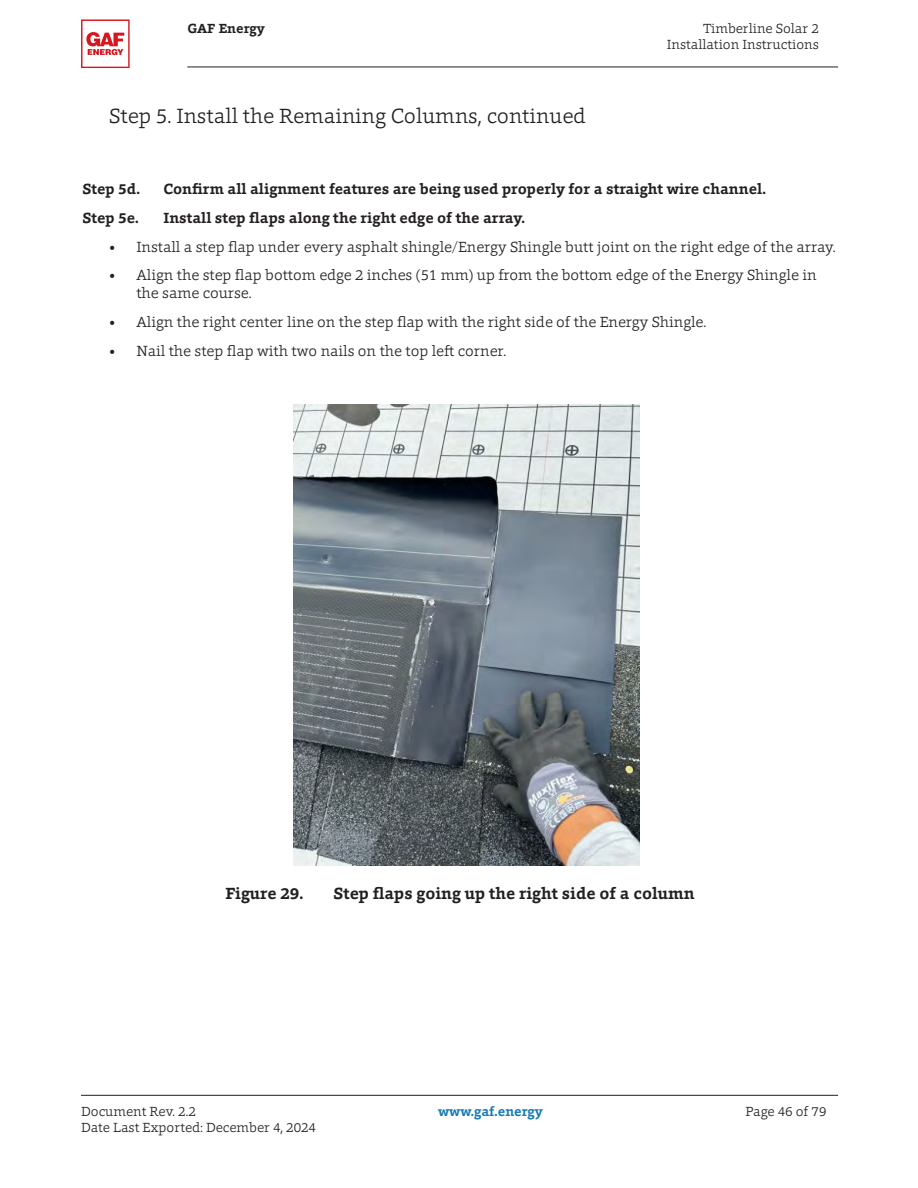
<style>
.page{position:relative;width:918px;height:1188px;background:#fff}
.page>*{position:absolute;margin:0;border:0;box-sizing:border-box;transform-origin:0 0}
.CalloutLarge{font:300 21px "Foro";color:#231f20}
.t1{font:700 16.5px "Foro";color:#231f20}
.t2{font:300 15px/18px "Foro";color:#231f20}
.StepNumberLetter{font:700 15px "Foro";color:#231f20}
.t3{font:300 13.5px/16.2px "Foro";color:#231f20;text-align:right}
.t4{font:700 13.5px "Foro";color:#157bb7}
.t5{font:700 13.5px "Foro";color:#231f20}
.s1{font-weight:800}
</style>
<div class="page">
<hr style="left:187px;top:67px;width:651px;height:1px;background:#231f20">
<svg style="left:81px;top:19px;width:49px;height:49px"></svg>
<hr style="left:81px;top:1095px;width:757px;height:1px;background:#231f20">
<img style="left:294px;top:404px;width:346px;height:462px">
<p class="t5" style="left:187px;top:19px;width:79px">GAF Energy</p>
<p class="t3" style="left:667px;top:20px;width:154px">Timberline Solar 2<br>Installation Instructions</p>
<p class="CalloutLarge" style="left:109px;top:103px;width:478px">Step 5. Install the Remaining Columns, continued</p>
<p class="StepNumberLetter" style="left:82px;top:179px;width:59px">Step 5d.</p>
<p class="StepNumberLetter" style="left:163px;top:179px;width:604px">Confirm all alignment features are being used properly for a straight wire channel.</p>
<p class="StepNumberLetter" style="left:82px;top:208px;width:58px">Step 5e.</p>
<p class="StepNumberLetter" style="left:163px;top:208px;width:363px">Install step flaps along the right edge of the array.</p>
<p class="t2" style="left:109px;top:237px;width:728px"><span class="s1">•</span> Install a step flap under every asphalt shingle/Energy Shingle butt joint on the right edge of the array.</p>
<p class="t2" style="left:136px;top:266px;width:682px;text-indent:-27px"><span class="s1">•</span> Align the step flap bottom edge 2 inches (51 mm) up from the bottom edge of the Energy Shingle in the same course.</p>
<p class="t2" style="left:109px;top:313px;width:598px"><span class="s1">•</span> Align the right center line on the step flap with the right side of the Energy Shingle.</p>
<p class="t2" style="left:109px;top:342px;width:398px"><span class="s1">•</span> Nail the step flap with two nails on the top left corner.</p>
<p class="t1" style="left:226px;top:883px;width:79px">Figure 29.</p>
<p class="t1" style="left:334px;top:883px;width:363px">Step flaps going up the right side of a column</p>
<p class="t3" style="left:81px;top:1103px;width:116px">Document Rev. 2.2</p>
<p class="t4" style="left:438px;top:1102px;width:106px">www.gaf.energy</p>
<p class="t3" style="left:745px;top:1103px;width:83px">Page 46 of 79</p>
<p class="t3" style="left:81px;top:1119px;width:237px">Date Last Exported: December 4, 2024</p>
</div>
